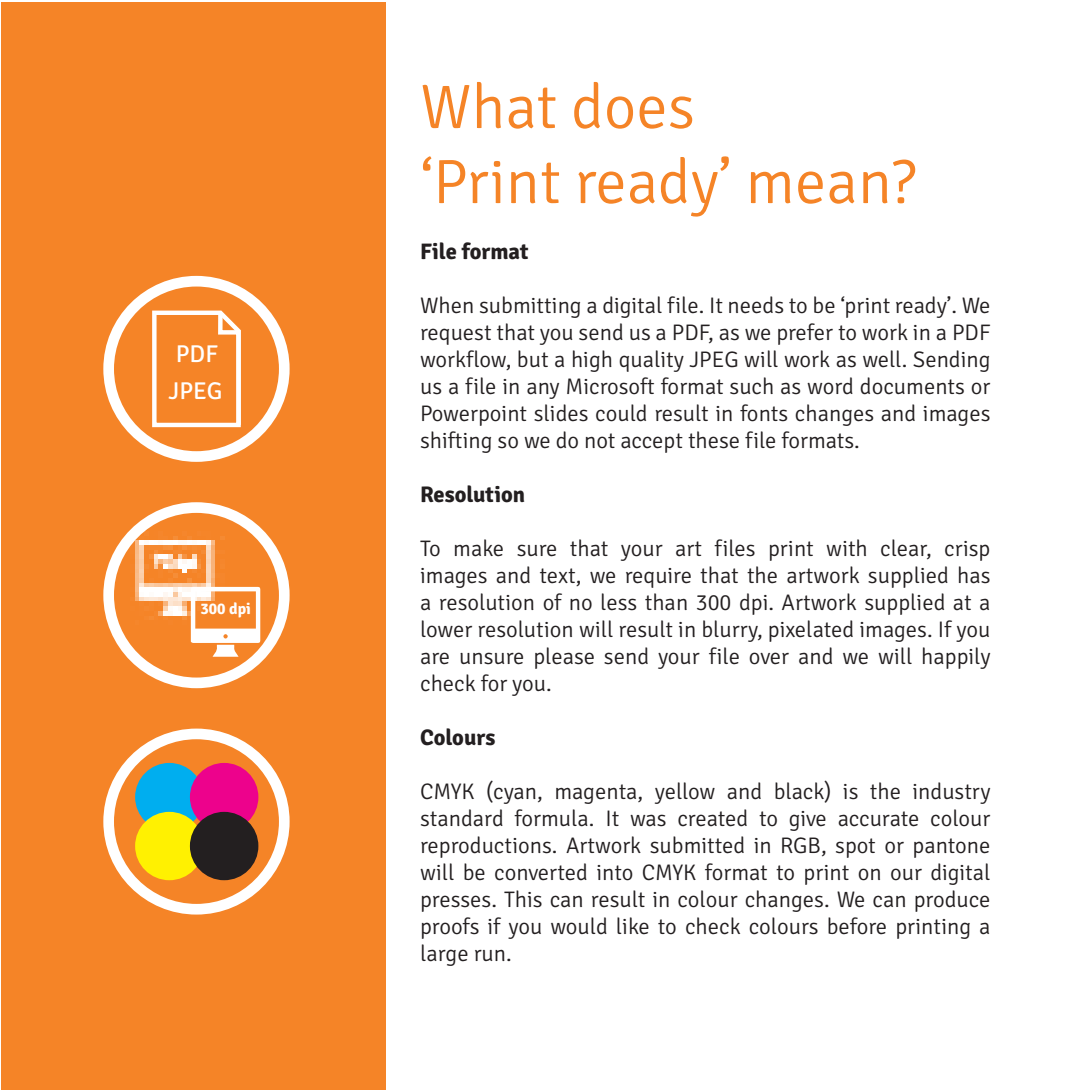
<style>
.page{position:relative;width:1092px;height:1092px;background:#fff}
.page>*{position:absolute;margin:0;border:0;box-sizing:border-box;transform-origin:0 0}
.t1{font:300 62.5px/75px "Signika";color:#f58427}
.t2{font:24.25px "Signika";color:#fff}
.t3{font:300 22.5px/27px "Signika";color:#231f20;text-align:justify}
.t4{font:700 22.5px "Signika";color:#231f20}
.t5{font:700 15.75px "Signika";color:#fff}
</style>
<div class="page">
<div style="left:2px;top:2px;width:383px;height:1087px;background:#f58427"></div>
<div style="left:103px;top:276px;width:186px;height:186px;border:11px solid #fff;border-radius:50%"></div>
<div style="left:103px;top:502px;width:186px;height:186px;border:11px solid #fff;border-radius:50%"></div>
<div style="left:103px;top:728px;width:186px;height:186px;border:11px solid #fff;border-radius:50%"></div>
<div style="left:135px;top:762px;width:68px;height:69px;background:#00aeef;border-radius:50%"></div>
<div style="left:135px;top:811px;width:68px;height:69px;background:#fff101;border-radius:50%"></div>
<div style="left:190px;top:762px;width:68px;height:69px;background:#ed028c;border-radius:50%"></div>
<div style="left:190px;top:811px;width:68px;height:69px;background:#231f20;border-radius:50%"></div>
<svg style="left:191px;top:587px;width:69px;height:69px"></svg>
<svg style="left:152px;top:310px;width:89px;height:118px"></svg>
<img style="left:131px;top:531px;width:93px;height:93px">
<p class="t2" style="left:176px;top:340px;width:44px">PDF</p>
<p class="t2" style="left:168px;top:377px;width:55px">JPEG</p>
<p class="t5" style="left:200px;top:599px;width:52px">300 dpi</p>
<h1 class="t1" style="left:420px;top:70px;width:497px">What does<br>‘Print ready’ mean?</h1>
<p class="t4" style="left:420px;top:238px;width:110px">File format</p>
<p class="t3" style="left:420px;top:292px;width:572px">When submitting a digital file. It needs to be ‘print ready’. We request that you send us a PDF, as we prefer to work in a PDF workflow, but a high quality JPEG will work as well. Sending us a file in any Microsoft format such as word documents or Powerpoint slides could result in fonts changes and images shifting so we do not accept these file formats.</p>
<p class="t4" style="left:420px;top:481px;width:107px">Resolution</p>
<p class="t3" style="left:420px;top:535px;width:572px">To make sure that your art files print with clear, crisp images and text, we require that the artwork supplied has a resolution of no less than 300 dpi. Artwork supplied at a lower resolution will result in blurry, pixelated images. If you are unsure please send your file over and we will happily check for you.</p>
<p class="t4" style="left:420px;top:724px;width:77px">Colours</p>
<p class="t3" style="left:420px;top:778px;width:572px">CMYK (cyan, magenta, yellow and black) is the industry standard formula. It was created to give accurate colour reproductions. Artwork submitted in RGB, spot or pantone will be converted into CMYK format to print on our digital presses. This can result in colour changes. We can produce proofs if you would like to check colours before printing a large run.</p>
</div>
